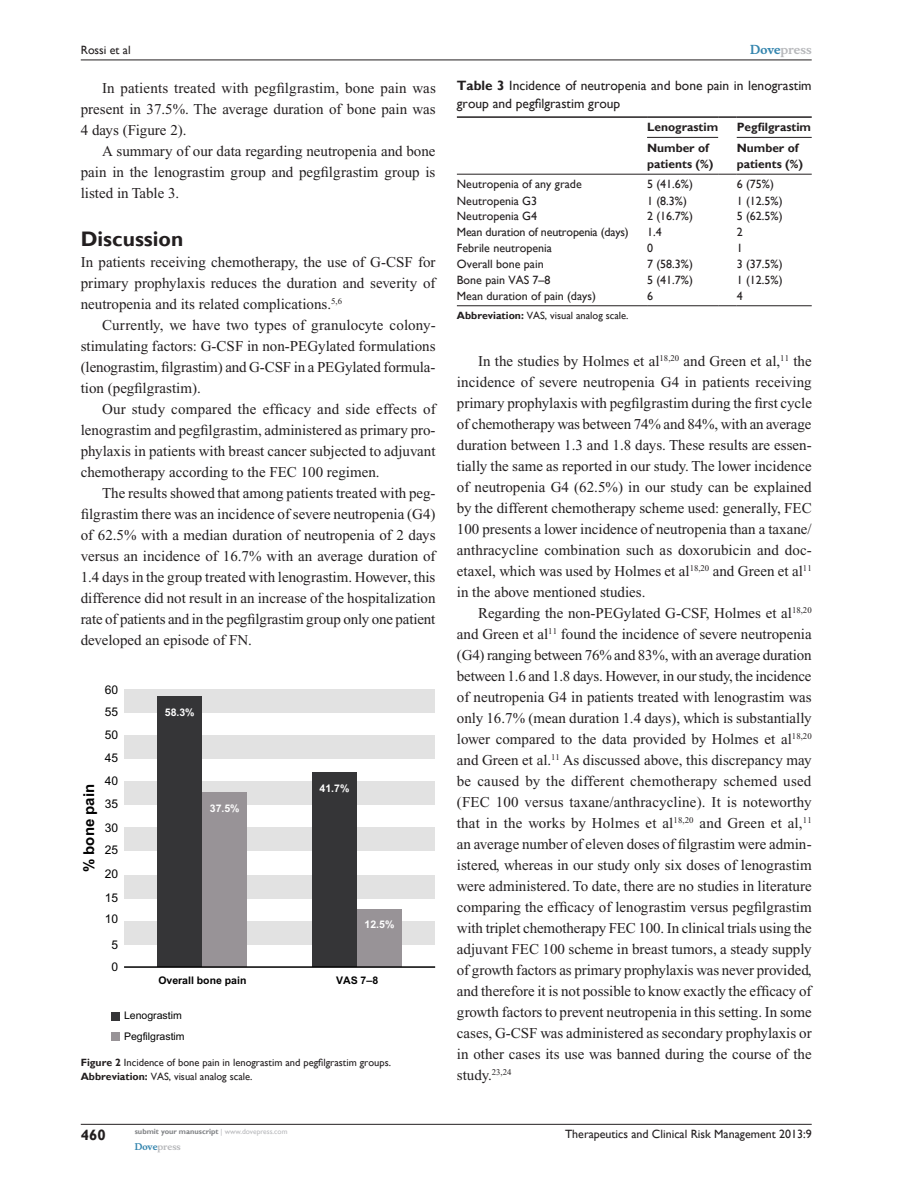
<style>
.page{position:relative;width:918px;height:1188px;background:#fff}
.page>*{position:absolute;margin:0;border:0;box-sizing:border-box;transform-origin:0 0}
.t1{font:700 21px "Gill Sans";color:#231f20}
.Tx{font:15px/21px "Times New Roman";color:#231f20;text-align:justify}
.TxF{font:15px/21px "Times New Roman";color:#231f20;text-align:justify}
.t2{font:700 15px "Arial";color:#000}
.t3{font:700 15px "Gill Sans";color:#231f20}
.TN_TT{font:13.5px/18px "Gill Sans";color:#231f20}
.TB{font:12px "Gill Sans";color:#231f20}
.TCH{font:700 12px/16.5px "Gill Sans";color:#231f20}
.t4{font:12px "Arial";color:#000}
.t5{font:700 12px "Musee";color:#b8b9bc}
.FC{font:10.5px "Gill Sans";color:#231f20}
.TSNRI{font:10.5px "Gill Sans";color:#231f20}
.t6{font:10.5px/20.2px "Arial";color:#000}
.t7{font:700 10.5px "Arial";color:#000}
.t8{font:700 10.5px "Arial";color:#fff}
.t9{font:700 9px "Musee";color:#b8b9bc}
.t10{font:700 7.5px "Gill Sans";color:#808285}
.s1{font-weight:700}
.s2{font-weight:400;color:#b8b9bc}
.s3{color:#3485ae}
</style>
<div class="page">
<hr style="left:81px;top:1124px;width:731px;height:1px;background:#231f20">
<hr style="left:81px;top:60px;width:731px;height:1px;background:#231f20">
<hr style="left:647px;top:137px;width:71px;height:1px;background:#231f20">
<hr style="left:737px;top:137px;width:75px;height:1px;background:#231f20">
<hr style="left:457px;top:174px;width:190px;height:1px;background:#231f20">
<hr style="left:647px;top:174px;width:71px;height:1px;background:#231f20">
<svg style="left:718px;top:174px;width:19px;height:1px"></svg>
<hr style="left:737px;top:174px;width:75px;height:1px;background:#231f20">
<hr style="left:457px;top:305px;width:190px;height:1px;background:#231f20">
<hr style="left:647px;top:305px;width:71px;height:1px;background:#231f20">
<svg style="left:718px;top:305px;width:19px;height:1px"></svg>
<hr style="left:737px;top:305px;width:75px;height:1px;background:#231f20">
<hr style="left:457px;top:116px;width:190px;height:2px;background:#231f20">
<hr style="left:647px;top:116px;width:71px;height:2px;background:#231f20">
<svg style="left:718px;top:116px;width:19px;height:2px"></svg>
<hr style="left:737px;top:116px;width:75px;height:2px;background:#231f20">
<div style="left:124px;top:689px;width:311px;height:24px;background:#e2e2e2"></div>
<div style="left:124px;top:735px;width:311px;height:23px;background:#e2e2e2"></div>
<div style="left:124px;top:782px;width:311px;height:23px;background:#e2e2e2"></div>
<div style="left:124px;top:828px;width:311px;height:23px;background:#e2e2e2"></div>
<div style="left:124px;top:875px;width:311px;height:23px;background:#e2e2e2"></div>
<div style="left:124px;top:922px;width:311px;height:23px;background:#e2e2e2"></div>
<div style="left:157px;top:696px;width:45px;height:271px;background:#353537"></div>
<div style="left:202px;top:792px;width:45px;height:175px;background:#989397"></div>
<div style="left:312px;top:773px;width:45px;height:194px;background:#353537"></div>
<div style="left:357px;top:910px;width:45px;height:57px;background:#989397"></div>
<div style="left:111px;top:1032px;width:9px;height:9px;background:#989397"></div>
<div style="left:111px;top:1012px;width:9px;height:9px;background:#353537"></div>
<hr style="left:124px;top:966px;width:311px;height:2px;background:#000">
<p class="TB" style="left:81px;top:43px;width:51px">Rossi et al</p>
<p class="Tx" style="left:81px;top:77px;width:357px;text-indent:21px">In patients treated with pegfilgrastim, bone pain was present in 37.5%. The average duration of bone pain was 4 days (Figure 2).</p>
<p class="Tx" style="left:81px;top:140px;width:356px;text-indent:21px">A summary of our data regarding neutropenia and bone pain in the lenograstim group and pegfilgrastim group is listed in Table 3.</p>
<h1 class="t1" style="left:81px;top:226px;width:104px">Discussion</h1>
<p class="TxF" style="left:81px;top:251px;width:356px">In patients receiving chemotherapy, the use of G-CSF for primary prophylaxis reduces the duration and severity of neutropenia and its related complications.<sup>5,6</sup></p>
<p class="Tx" style="left:81px;top:314px;width:357px;text-indent:21px">Currently, we have two types of granulocyte colony&shy;stimulating factors: G-CSF in non-PEGylated formulations (lenograstim, filgrastim) and G-CSF in a PEGylated formula&shy;tion (pegfilgrastim).</p>
<p class="Tx" style="left:81px;top:398px;width:357px;text-indent:21px">Our study compared the efficacy and side effects of lenograstim and pegfilgrastim, administered as primary pro&shy;phylaxis in patients with breast cancer subjected to adjuvant chemotherapy according to the FEC 100 regimen.</p>
<p class="Tx" style="left:81px;top:482px;width:356px;text-indent:21px">The results showed that among patients treated with peg&shy;filgrastim there was an incidence of severe neutropenia (G4) of 62.5% with a median duration of neutropenia of 2 days versus an incidence of 16.7% with an average duration of 1.4 days in the group treated with lenograstim. However, this difference did not result in an increase of the hospitalization rate of patients and in the pegfilgrastim group only one patient developed an episode of FN.</p>
<p class="t2" style="left:80px;top:872px;width:90px;rotate:-90deg">% bone pain</p>
<p class="t4" style="left:105px;top:683px;width:15px">60</p>
<p class="t4" style="left:105px;top:705px;width:15px">55</p>
<p class="t4" style="left:105px;top:728px;width:15px">50</p>
<p class="t4" style="left:105px;top:751px;width:15px">45</p>
<p class="t4" style="left:105px;top:774px;width:15px">40</p>
<p class="t4" style="left:105px;top:797px;width:15px">35</p>
<p class="t4" style="left:105px;top:821px;width:15px">30</p>
<p class="t4" style="left:105px;top:843px;width:15px">25</p>
<p class="t4" style="left:105px;top:867px;width:15px">20</p>
<p class="t4" style="left:105px;top:891px;width:15px">15</p>
<p class="t4" style="left:105px;top:912px;width:15px">10</p>
<p class="t4" style="left:112px;top:938px;width:8px">5</p>
<p class="t4" style="left:112px;top:960px;width:8px">0</p>
<p class="t8" style="left:165px;top:706px;width:31px">58.3%</p>
<p class="t8" style="left:210px;top:802px;width:31px">37.5%</p>
<p class="t7" style="left:158px;top:974px;width:90px">Overall bone pain</p>
<p class="t6" style="left:124px;top:1006px;width:62px">Lenograstim<br>Pegfilgrastim</p>
<p class="t8" style="left:320px;top:783px;width:31px">41.7%</p>
<p class="t8" style="left:365px;top:918px;width:31px">12.5%</p>
<p class="t7" style="left:336px;top:974px;width:44px">VAS 7–8</p>
<p class="FC" style="left:81px;top:1056px;width:312px"><span class="s1">Figure 2</span> Incidence of bone pain in lenograstim and pegfilgrastim groups.</p>
<p class="FC" style="left:81px;top:1070px;width:173px"><span class="s1">Abbreviation:</span> VAS, visual analog scale.</p>
<p class="t3" style="left:81px;top:1126px;width:26px">460</p>
<p class="t10" style="left:135px;top:1127px;width:154px">submit your manuscript <span class="s2">| www.dovepress.com</span></p>
<p class="t9" style="left:135px;top:1141px;width:48px"><span class="s3">Dove</span>press</p>
<p class="t5" style="left:750px;top:43px;width:63px"><span class="s3">Dove</span>press</p>
<p class="TN_TT" style="left:457px;top:77px;width:356px"><span class="s1">Table 3</span> Incidence of neutropenia and bone pain in lenograstim group and pegfilgrastim group</p>
<p class="TCH" style="left:647px;top:119px;width:73px">Lenograstim</p>
<p class="TCH" style="left:737px;top:119px;width:76px">Pegfilgrastim</p>
<p class="TCH" style="left:647px;top:140px;width:68px">Number of patients (%)</p>
<p class="TCH" style="left:737px;top:140px;width:68px">Number of patients (%)</p>
<p class="TB" style="left:457px;top:177px;width:126px">Neutropenia of any grade</p>
<p class="TB" style="left:647px;top:177px;width:47px">5 (41.6%)</p>
<p class="TB" style="left:737px;top:177px;width:39px">6 (75%)</p>
<p class="TB" style="left:457px;top:194px;width:82px">Neutropenia G3</p>
<p class="TB" style="left:647px;top:194px;width:41px">1 (8.3%)</p>
<p class="TB" style="left:737px;top:194px;width:47px">1 (12.5%)</p>
<p class="TB" style="left:457px;top:209px;width:82px">Neutropenia G4</p>
<p class="TB" style="left:647px;top:209px;width:47px">2 (16.7%)</p>
<p class="TB" style="left:737px;top:209px;width:47px">5 (62.5%)</p>
<p class="TB" style="left:457px;top:225px;width:173px">Mean duration of neutropenia (days)</p>
<p class="TB" style="left:647px;top:225px;width:16px">1.4</p>
<p class="TB" style="left:737px;top:225px;width:7px">2</p>
<p class="TB" style="left:457px;top:241px;width:97px">Febrile neutropenia</p>
<p class="TB" style="left:647px;top:241px;width:7px">0</p>
<p class="TB" style="left:737px;top:241px;width:7px">1</p>
<p class="TB" style="left:457px;top:257px;width:88px">Overall bone pain</p>
<p class="TB" style="left:647px;top:257px;width:47px">7 (58.3%)</p>
<p class="TB" style="left:737px;top:257px;width:47px">3 (37.5%)</p>
<p class="TB" style="left:457px;top:273px;width:95px">Bone pain VAS 7–8</p>
<p class="TB" style="left:647px;top:273px;width:47px">5 (41.7%)</p>
<p class="TB" style="left:737px;top:273px;width:47px">1 (12.5%)</p>
<p class="TB" style="left:457px;top:289px;width:141px">Mean duration of pain (days)</p>
<p class="TB" style="left:647px;top:289px;width:7px">6</p>
<p class="TB" style="left:737px;top:289px;width:7px">4</p>
<p class="TSNRI" style="left:457px;top:309px;width:173px"><span class="s1">Abbreviation:</span> VAS, visual analog scale.</p>
<p class="Tx" style="left:457px;top:350px;width:357px;text-indent:21px">In the studies by Holmes et al<sup>18,20</sup> and Green et al,<sup>11</sup> the incidence of severe neutropenia G4 in patients receiving primary prophylaxis with pegfilgrastim during the first cycle of chemotherapy was between 74% and 84%, with an average duration between 1.3 and 1.8 days. These results are essen&shy;tially the same as reported in our study. The lower incidence of neutropenia G4 (62.5%) in our study can be explained by the different chemotherapy scheme used: generally, FEC 100 presents a lower incidence of neutropenia than a taxane/ anthracycline combination such as doxorubicin and doc&shy;etaxel, which was used by Holmes et al<sup>18,20</sup> and Green et al<sup>11 </sup>in the above mentioned studies.</p>
<p class="Tx" style="left:457px;top:602px;width:356px;text-indent:21px">Regarding the non-PEGylated G-CSF, Holmes et al<sup>18,20 </sup>and Green et al<sup>11</sup> found the incidence of severe neutropenia (G4) ranging between 76% and 83%, with an average duration between 1.6 and 1.8 days. However, in our study, the incidence of neutropenia G4 in patients treated with lenograstim was only 16.7% (mean duration 1.4 days), which is substantially lower compared to the data provided by Holmes et al<sup>18,20 </sup>and Green et al.<sup>11</sup> As discussed above, this discrepancy may be caused by the different chemotherapy schemed used (FEC 100 versus taxane/anthracycline). It is noteworthy that in the works by Holmes et al<sup>18,20</sup> and Green et al,<sup>11 </sup>an average number of eleven doses of filgrastim were admin&shy;istered, whereas in our study only six doses of lenograstim were administered. To date, there are no studies in literature comparing the efficacy of lenograstim versus pegfilgrastim with triplet chemotherapy FEC 100. In clinical trials using the adjuvant FEC 100 scheme in breast tumors, a steady supply of growth factors as primary prophylaxis was never provided, and therefore it is not possible to know exactly the efficacy of growth factors to prevent neutropenia in this setting. In some cases, G-CSF was administered as secondary prophylaxis or in other cases its use was banned during the course of the study.<sup>23,24</sup></p>
<p class="TB" style="left:565px;top:1127px;width:248px">Therapeutics and Clinical Risk Management 2013:9</p>
</div>
